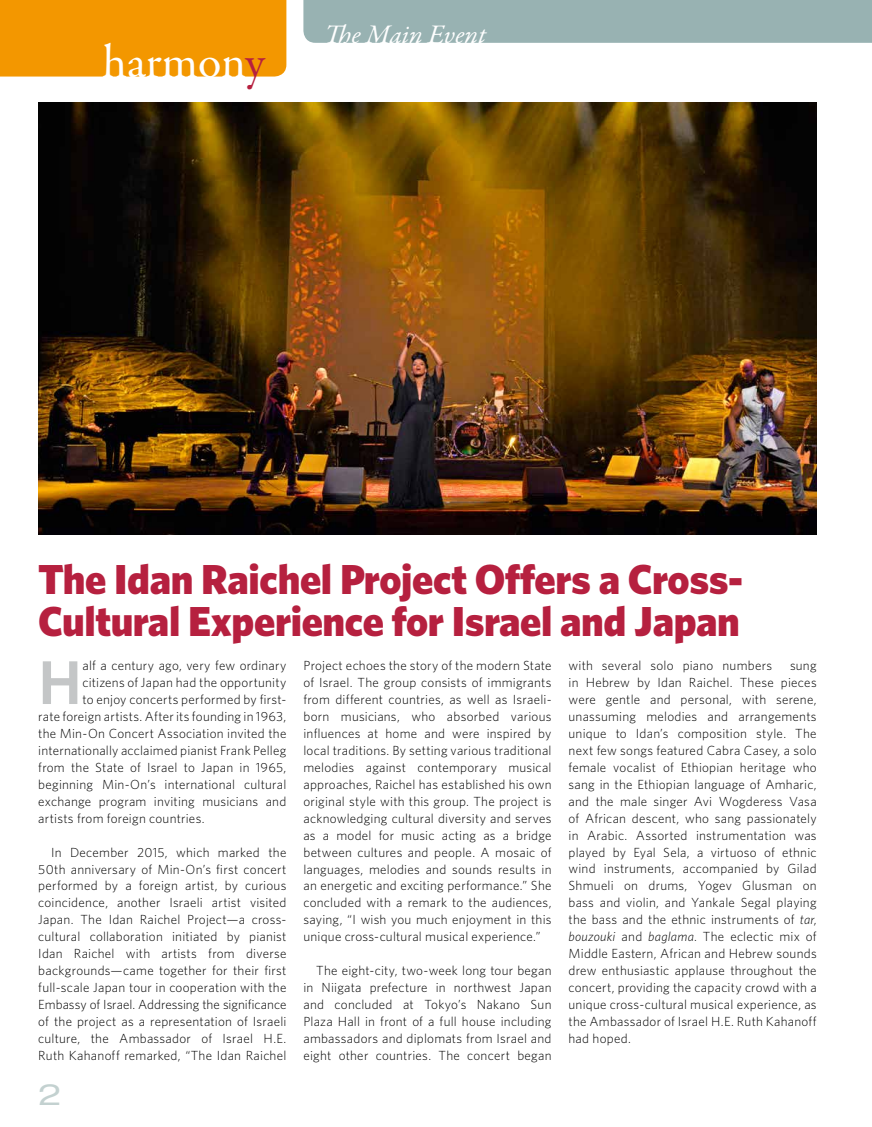
<style>
.page{position:relative;width:872px;height:1127px;background:#fff}
.page>*{position:absolute;margin:0;border:0;box-sizing:border-box;transform-origin:0 0}
.t1{font:600 61.8px "Whitney HTF";color:#c4c6c7}
.t2{font:48px "Garamond Premr Pro";letter-spacing:-.01em;color:#fff}
.t3{font:900 42px/42px "Whitney HTF";letter-spacing:-.01em;color:#b6203f}
.t4{font:italic 27px "Garamond Premr Pro";color:#fff}
.t5{font:expanded 27px "Vonnes";color:#c3d1d0}
.t6{font:300 13.2px/17px "Whitney HTF";letter-spacing:.015em;color:#000;text-align:justify}
.s1{color:#b6203f}
.s2{font-style:italic}
</style>
<div class="page">
<img style="left:38px;top:102px;width:778px;height:432px">
<div style="left:303px;top:0;width:569px;height:43px;background:#98b2b2"></div>
<div style="left:0;top:0;width:286px;height:77px;background:#f39700"></div>
<h2 class="t2" style="left:103px;top:33px;width:164px">harmon<span class="s1">y</span></h2>
<h3 class="t4" style="left:325px;top:17px;width:163px">The Main Event</h3>
<h3 class="t3" style="left:38px;top:557px;width:706px">The Idan Raichel Project Offers a Cross-<br>Cultural Experience for Israel and Japan</h3>
<h1 class="t1" style="left:38px;top:645px;width:45px">H</h1>
<p class="t6" style="left:82px;top:657px;width:205px">alf a century ago, very few ordinary</p>
<p class="t6" style="left:82px;top:674px;width:205px">citizens of Japan had the opportunity</p>
<p class="t6" style="left:82px;top:691px;width:205px">to enjoy concerts performed by first-</p>
<p class="t6" style="left:38px;top:708px;width:250px">rate foreign artists. After its founding in 1963,</p>
<p class="t6" style="left:38px;top:724px;width:250px">the Min-On Concert Association invited the</p>
<p class="t6" style="left:38px;top:741px;width:250px">internationally acclaimed pianist Frank Pelleg</p>
<p class="t6" style="left:38px;top:758px;width:250px">from the State of Israel to Japan in 1965,</p>
<p class="t6" style="left:38px;top:775px;width:250px">beginning Min-On’s international cultural</p>
<p class="t6" style="left:38px;top:792px;width:250px">exchange program inviting musicians and</p>
<p class="t6" style="left:38px;top:809px;width:168px">artists from foreign countries.</p>
<p class="t6" style="left:38px;top:843px;width:250px;text-indent:13px">In December 2015, which marked the 50th anniversary of Min-On’s first concert performed by a foreign artist, by curious coincidence, another Israeli artist visited Japan. The Idan Raichel Project—a cross&shy;cultural collaboration initiated by pianist Idan Raichel with artists from diverse backgrounds—came together for their first full-scale Japan tour in cooperation with the Embassy of Israel. Addressing the significance of the project as a representation of Israeli culture, the Ambassador of Israel H.E.<br>Ruth Kahanoff remarked, “The Idan Raichel</p>
<h3 class="t5" style="left:38px;top:1078px;width:24px">2</h3>
<p class="t6" style="left:303px;top:657px;width:250px">Project echoes the story of the modern State of Israel. The group consists of immigrants from different countries, as well as Israeli&shy;born musicians, who absorbed various influences at home and were inspired by local traditions. By setting various traditional melodies against contemporary musical approaches, Raichel has established his own original style with this group. The project is acknowledging cultural diversity and serves as a model for music acting as a bridge between cultures and people. A mosaic of languages, melodies and sounds results in an energetic and exciting performance.” She concluded with a remark to the audiences, saying, “I wish you much enjoyment in this unique cross-cultural musical experience.”</p>
<p class="t6" style="left:303px;top:962px;width:250px;text-indent:13px">The eight-city, two-week long tour began in Niigata prefecture in northwest Japan and concluded at Tokyo’s Nakano Sun Plaza Hall in front of a full house including ambassadors and diplomats from Israel and eight other countries. The concert began</p>
<p class="t6" style="left:568px;top:657px;width:205px">with several solo piano numbers</p>
<p class="t6" style="left:568px;top:657px;width:250px;text-indent:221px">sung in Hebrew by Idan Raichel. These pieces were gentle and personal, with serene, unassuming melodies and arrangements unique to Idan’s composition style. The next few songs featured Cabra Casey, a solo female vocalist of Ethiopian heritage who sang in the Ethiopian language of Amharic, and the male singer Avi Wogderess Vasa of African descent, who sang passionately in Arabic. Assorted instrumentation was played by Eyal Sela, a virtuoso of ethnic wind instruments, accompanied by Gilad Shmueli on drums, Yogev Glusman on bass and violin, and Yankale Segal playing the bass and the ethnic instruments of <span class="s2">tar</span>, <span class="s2">bouzouki</span> and <span class="s2">baglama</span>. The eclectic mix of Middle Eastern, African and Hebrew sounds drew enthusiastic applause throughout the concert, providing the capacity crowd with a unique cross-cultural musical experience, as the Ambassador of Israel H.E. Ruth Kahanoff had hoped.</p>
</div>
